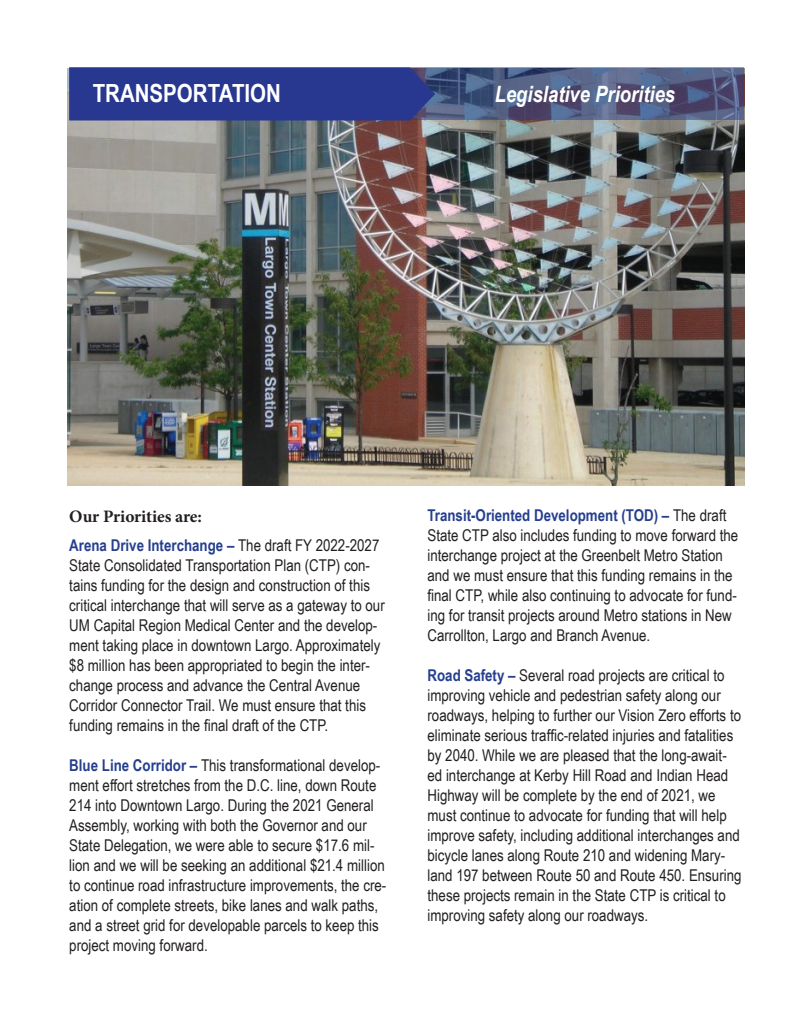
<style>
.page{position:relative;width:810px;height:1035px;background:#fff}
.page>*{position:absolute;margin:0;border:0;box-sizing:border-box;transform-origin:0 0}
.t1{font:700 25px "Arial Narrow";color:#fff}
.t2{font:italic 700 22.5px "Arial Narrow";color:#fff}
.t3{font:700 17.5px "Minion Pro";letter-spacing:-.005em;color:#231f20}
.t4{font:16.25px/20px "Arial Narrow";color:#231f20}
.s1{font-weight:700;color:#253f8e}
</style>
<div class="page">
<img style="left:68px;top:68px;width:676px;height:418px">
<svg style="left:435px;top:68px;width:309px;height:53px;background:#515b80"></svg>
<div style="left:69px;top:68px;width:366px;height:53px;background:#283890"></div>
<h1 class="t1" style="left:93px;top:74px;width:190px">TRANSPORTATION</h1>
<h2 class="t2" style="left:495px;top:77px;width:182px">Legislative Priorities</h2>
<p class="t3" style="left:69px;top:504px;width:134px">Our Priorities are:</p>
<p class="t4" style="left:69px;top:534px;width:317px"><span class="s1">Arena Drive Interchange –</span> The draft FY 2022-2027<br>State Consolidated Transportation Plan (CTP) con&shy;tains funding for the design and construction of this critical interchange that will serve as a gateway to our UM Capital Region Medical Center and the develop&shy;ment taking place in downtown Largo. Approximately $8 million has been appropriated to begin the inter&shy;change process and advance the Central Avenue Corridor Connector Trail. We must ensure that this funding remains in the final draft of the CTP.</p>
<p class="t4" style="left:69px;top:754px;width:319px"><span class="s1">Blue Line Corridor –</span> This transformational develop&shy;ment effort stretches from the D.C. line, down Route 214 into Downtown Largo. During the 2021 General Assembly, working with both the Governor and our State Delegation, we were able to secure $17.6 mil&shy;lion and we will be seeking an additional $21.4 million to continue road infrastructure improvements, the cre&shy;ation of complete streets, bike lanes and walk paths, and a street grid for developable parcels to keep this project moving forward.</p>
<p class="t4" style="left:428px;top:505px;width:312px"><span class="s1">Transit-Oriented Development (TOD) –</span> The draft State CTP also includes funding to move forward the interchange project at the Greenbelt Metro Station and we must ensure that this funding remains in the final CTP, while also continuing to advocate for fund&shy;ing for transit projects around Metro stations in New Carrollton, Largo and Branch Avenue.</p>
<p class="t4" style="left:428px;top:665px;width:316px"><span class="s1">Road Safety –</span> Several road projects are critical to improving vehicle and pedestrian safety along our roadways, helping to further our Vision Zero efforts to eliminate serious traffic-related injuries and fatalities by 2040. While we are pleased that the long-await&shy;ed interchange at Kerby Hill Road and Indian Head Highway will be complete by the end of 2021, we must continue to advocate for funding that will help improve safety, including additional interchanges and bicycle lanes along Route 210 and widening Mary&shy;land 197 between Route 50 and Route 450. Ensuring these projects remain in the State CTP is critical to improving safety along our roadways.</p>
</div>
